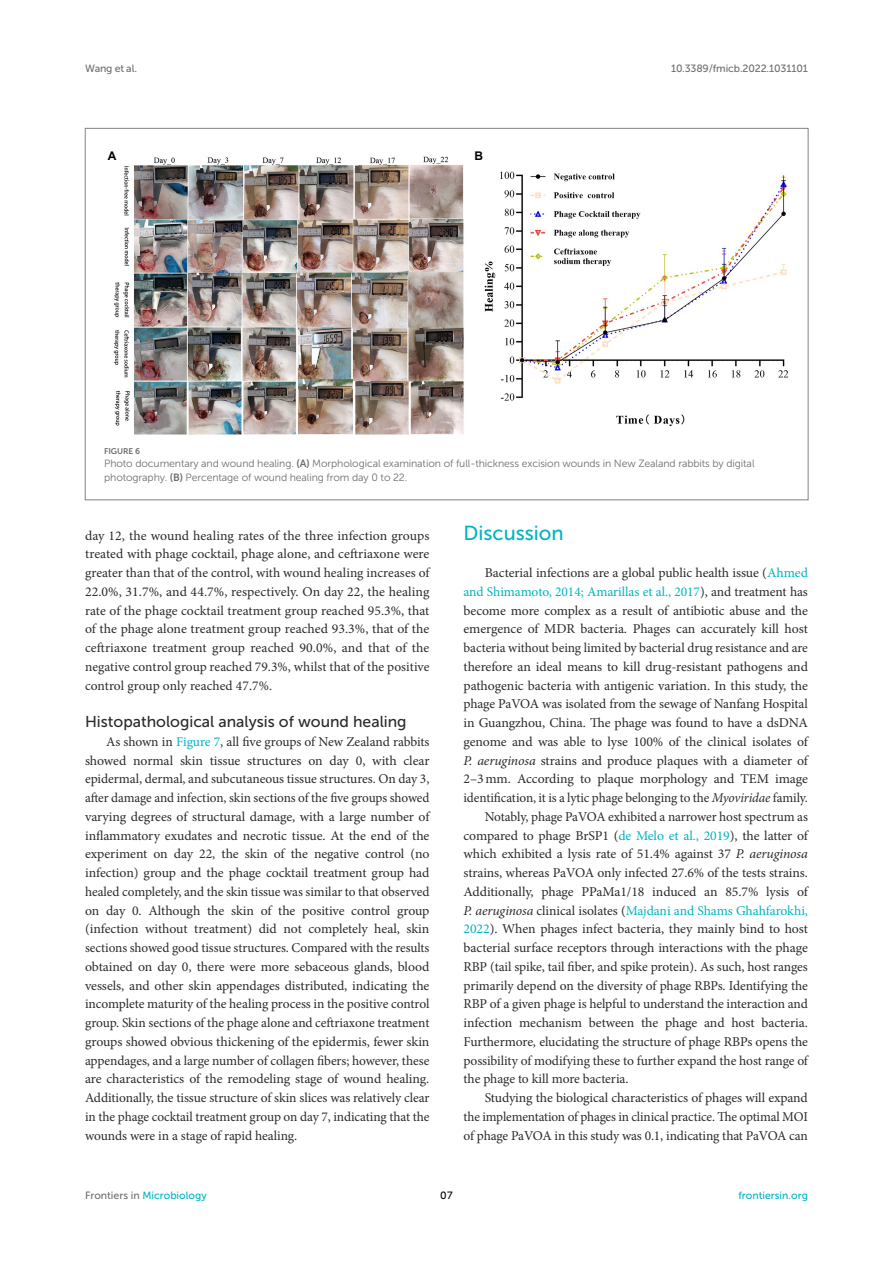
<style>
.page{position:relative;width:893px;height:1263px;background:#fff}
.page>*{position:absolute;margin:0;border:0;box-sizing:border-box;transform-origin:0 0}
.HEAD_1{font:20.25px "Museo Sans 500";color:#00b4c4}
.HEAD_3{font:15.75px "Museo Sans 500";color:#2b2b2a}
.TEXT_FLUSH{font:13.5px/18.8px "Minion Pro";letter-spacing:-.005em;color:#2b2b2a;text-align:justify}
.TEXT{font:13.5px/18.8px "Minion Pro";letter-spacing:-.01em;color:#2b2b2a;text-align:justify}
.t1{font:700 12px "Arial";color:#000}
.FIG_LEG{font:10.5px/13.5px "Museo Sans 300";letter-spacing:-.01em;color:#706f70}
.t2{font:10.5px "Museo Sans 500";color:#00b4c4}
.t3{font:10.5px "Museo Sans 500";letter-spacing:-.015em;color:#706f70}
.t4{font:10.5px "Museo Sans 500";color:#000}
.FIG_HD{font:8.25px "Museo Sans 700";letter-spacing:-.01em;color:#706f70}
.s1{font-family:"Museo Sans 700"}
.s2{color:#00b4c4}
.s3{font-style:italic}
.s4{color:#706f70}
</style>
<div class="page">
<img style="left:113px;top:156px;width:676px;height:279px">
<p class="t3" style="left:85px;top:63px;width:53px">Wang et al.</p>
<p class="t3" style="left:671px;top:63px;width:138px">10.3389/fmicb.2022.1031101</p>
<p class="t1" style="left:108px;top:147px;width:10px">A</p>
<p class="t1" style="left:475px;top:147px;width:10px">B</p>
<p class="FIG_HD" style="left:104px;top:446px;width:37px">FIGURE 6</p>
<p class="FIG_LEG" style="left:104px;top:457px;width:652px">Photo documentary and wound healing. <span class="s1">(A)</span> Morphological examination of full-thickness excision wounds in New Zealand rabbits by digital photography. <span class="s1">(B)</span> Percentage of wound healing from day 0 to 22.</p>
<p class="TEXT_FLUSH" style="left:85px;top:526px;width:346px">day 12, the wound healing rates of the three infection groups treated with phage cocktail, phage alone, and ceftriaxone were greater than that of the control, with wound healing increases of 22.0%, 31.7%, and 44.7%, respectively. On day 22, the healing rate of the phage cocktail treatment group reached 95.3%, that of the phage alone treatment group reached 93.3%, that of the ceftriaxone treatment group reached 90.0%, and that of the negative control group reached 79.3%, whilst that of the positive control group only reached 47.7%.</p>
<p class="HEAD_3" style="left:85px;top:713px;width:323px">Histopathological analysis of wound healing</p>
<p class="TEXT_FLUSH" style="left:85px;top:732px;width:346px;text-indent:21px">As shown in <span class="s2">Figure 7</span>, all five groups of New Zealand rabbits showed normal skin tissue structures on day 0, with clear epidermal, dermal, and subcutaneous tissue structures. On day 3, after damage and infection, skin sections of the five groups showed varying degrees of structural damage, with a large number of inflammatory exudates and necrotic tissue. At the end of the experiment on day 22, the skin of the negative control (no infection) group and the phage cocktail treatment group had healed completely, and the skin tissue was similar to that observed on day 0. Although the skin of the positive control group (infection without treatment) did not completely heal, skin sections showed good tissue structures. Compared with the results obtained on day 0, there were more sebaceous glands, blood vessels, and other skin appendages distributed, indicating the incomplete maturity of the healing process in the positive control group. Skin sections of the phage alone and ceftriaxone treatment groups showed obvious thickening of the epidermis, fewer skin appendages, and a large number of collagen fibers; however, these are characteristics of the remodeling stage of wound healing.<br>Additionally, the tissue structure of skin slices was relatively clear in the phage cocktail treatment group on day 7, indicating that the wounds were in a stage of rapid healing.</p>
<p class="HEAD_1" style="left:463px;top:521px;width:102px">Discussion</p>
<p class="TEXT_FLUSH" style="left:463px;top:563px;width:346px;text-indent:21px">Bacterial infections are a global public health issue (<span class="s2">Ahmed and Shimamoto, 2014; Amarillas et al., 2017</span>), and treatment has become more complex as a result of antibiotic abuse and the emergence of MDR bacteria. Phages can accurately kill host bacteria without being limited by bacterial drug resistance and are therefore an ideal means to kill drug-resistant pathogens and pathogenic bacteria with antigenic variation. In this study, the phage PaVOA was isolated from the sewage of Nanfang Hospital in Guangzhou, China. The phage was found to have a dsDNA genome and was able to lyse 100% of the clinical isolates of <span class="s3">P. aeruginosa</span> strains and produce plaques with a diameter of 2–3mm. According to plaque morphology and TEM image identification, it is a lytic phage belonging to the <span class="s3">Myoviridae</span> family.</p>
<p class="TEXT" style="left:463px;top:807px;width:346px;text-indent:21px">Notably, phage PaVOA exhibited a narrower host spectrum as compared to phage BrSP1 (<span class="s2">de Melo et al., 2019</span>), the latter of which exhibited a lysis rate of 51.4% against 37 <span class="s3">P. aeruginosa </span>strains, whereas PaVOA only infected 27.6% of the tests strains.<br>Additionally, phage PPaMa1/18 induced an 85.7% lysis of <span class="s3">P. aeruginosa</span> clinical isolates (<span class="s2">Majdani and Shams Ghahfarokhi, 2022</span>). When phages infect bacteria, they mainly bind to host bacterial surface receptors through interactions with the phage RBP (tail spike, tail fiber, and spike protein). As such, host ranges primarily depend on the diversity of phage RBPs. Identifying the RBP of a given phage is helpful to understand the interaction and infection mechanism between the phage and host bacteria.<br>Furthermore, elucidating the structure of phage RBPs opens the possibility of modifying these to further expand the host range of the phage to kill more bacteria.</p>
<p class="TEXT" style="left:463px;top:1088px;width:346px;text-indent:21px">Studying the biological characteristics of phages will expand the implementation of phages in clinical practice. The optimal MOI of phage PaVOA in this study was 0.1, indicating that PaVOA can</p>
<p class="t2" style="left:85px;top:1190px;width:123px"><span class="s4">Frontiers in</span> Microbiology</p>
<p class="t4" style="left:440px;top:1190px;width:14px">07</p>
<p class="t2" style="left:738px;top:1190px;width:71px">frontiersin.org</p>
</div>
